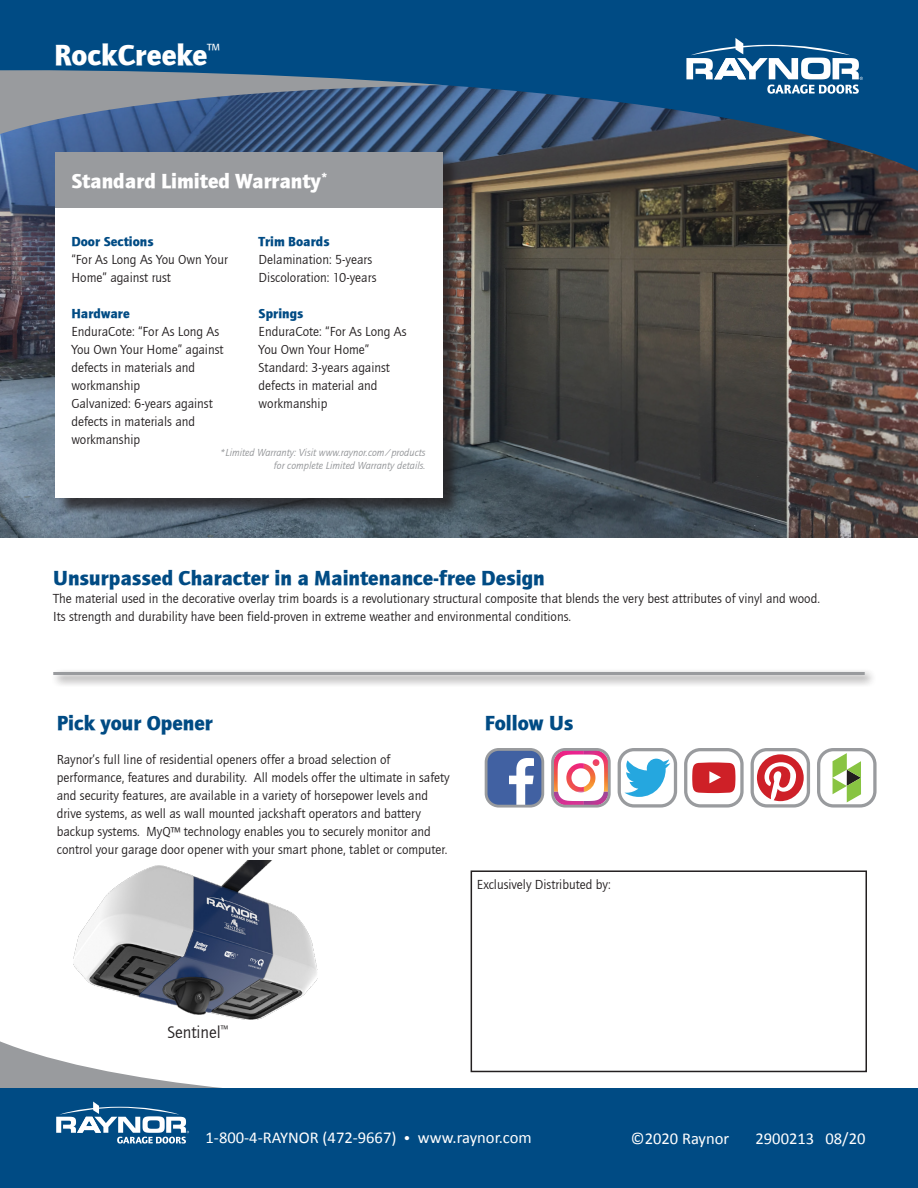
<style>
.page{position:relative;width:918px;height:1188px;background:#fff}
.page>*{position:absolute;margin:0;border:0;box-sizing:border-box;transform-origin:0 0}
.t1{font:30px "Quay Sans ITCTT Black";color:#fff}
.t2{font:21px "Quay Sans ITCTT Black";color:#004b84}
.t3{font:21px "Quay Sans ITCTT Black";color:#fff}
.t4{font:17.4px "Quay Sans ITCTT Book";color:#231f20}
.t5{font:16.5px "Calibri";color:#fff}
.t6{font:13.5px/18px "Quay Sans ITCTT Book";color:#231f20}
.t7{font:13.5px "Quay Sans ITCTT Black";color:#004b84}
.t8{font:italic 10.5px "Quay Sans ITCTT Book";color:#939598}
.s1{font-family:"Georgia"}
</style>
<div class="page">
<img style="left:0;top:180px;width:918px;height:358px">
<svg style="left:0;top:1034px;width:918px;height:55px"></svg>
<div style="left:0;top:1089px;width:918px;height:99px;background:#004b84"></div>
<svg style="left:0;top:0;width:918px;height:180px;background:#26557e"></svg>
<svg style="left:686px;top:38px;width:177px;height:56px"></svg>
<svg style="left:56px;top:1102px;width:133px;height:42px"></svg>
<div style="left:471px;top:870px;width:396px;height:202px;border:2px solid #231f20"></div>
<div style="left:50px;top:669px;width:827px;height:19px;background:#231f20;opacity:.75"></div>
<hr style="left:53px;top:672px;width:812px;height:3px;background:#999b9e">
<img style="left:74px;top:860px;width:244px;height:159px">
<img style="left:555px;top:752px;width:52px;height:52px">
<div style="left:551px;top:748px;width:60px;height:60px;border:3px solid #999b9e;border-radius:13px"></div>
<svg style="left:486px;top:752px;width:54px;height:52px"></svg>
<div style="left:485px;top:748px;width:59px;height:60px;border:3px solid #999b9e;border-radius:13px"></div>
<svg style="left:624px;top:759px;width:46px;height:38px"></svg>
<div style="left:618px;top:748px;width:59px;height:60px;border:3px solid #999b9e;border-radius:15px"></div>
<svg style="left:692px;top:762px;width:43px;height:31px"></svg>
<div style="left:684px;top:748px;width:60px;height:60px;border:3px solid #999b9e;border-radius:15px"></div>
<svg style="left:752px;top:750px;width:56px;height:56px"></svg>
<svg style="left:757px;top:754px;width:47px;height:47px"></svg>
<div style="left:751px;top:748px;width:59px;height:60px;border:3px solid #999b9e;border-radius:15px"></div>
<svg style="left:833px;top:753px;width:28px;height:49px"></svg>
<div style="left:817px;top:748px;width:60px;height:60px;border:3px solid #999b9e;border-radius:15px"></div>
<div style="left:57px;top:155px;width:404px;height:361px;background:#231f20;opacity:.75"></div>
<div style="left:55px;top:152px;width:387px;height:345px;background:#fff"></div>
<div style="left:55px;top:152px;width:387px;height:55px;background:#999b9e"></div>
<p class="t1" style="left:54px;top:37px;width:167px">RockCreeke<sup>™</sup></p>
<p class="t3" style="left:71px;top:168px;width:258px">Standard Limited Warranty<sup>*</sup></p>
<p class="t7" style="left:71px;top:233px;width:84px">Door Sections</p>
<p class="t6" style="left:71px;top:251px;width:158px">“For As Long As You Own Your<br>Home” against rust</p>
<p class="t7" style="left:71px;top:305px;width:60px">Hardware</p>
<p class="t6" style="left:71px;top:323px;width:154px">EnduraCote: “For As Long As<br>You Own Your Home” against defects in materials and workmanship</p>
<p class="t6" style="left:71px;top:395px;width:143px">Galvanized: 6-years against defects in materials and workmanship</p>
<p class="t7" style="left:259px;top:233px;width:72px">Trim Boards</p>
<p class="t6" style="left:259px;top:251px;width:115px">Delamination: 5-years</p>
<p class="t6" style="left:259px;top:269px;width:119px">Discoloration: 10-years</p>
<p class="t7" style="left:259px;top:305px;width:46px">Springs</p>
<p class="t6" style="left:259px;top:323px;width:149px">EnduraCote: “For As Long As<br>You Own Your Home”</p>
<p class="t6" style="left:259px;top:359px;width:133px">Standard: 3-years against defects in material and workmanship</p>
<p class="t8" style="left:220px;top:447px;width:207px">*Limited Warranty: Visit www.raynor.com/products</p>
<p class="t8" style="left:274px;top:460px;width:153px">for complete Limited Warranty details.</p>
<p class="t2" style="left:53px;top:565px;width:493px">Unsurpassed Character in a Maintenance-free Design</p>
<p class="t6" style="left:53px;top:590px;width:768px">The material used in the decorative overlay trim boards is a revolutionary structural composite that blends the very best attributes of vinyl and wood.<br>Its strength and durability have been field-proven in extreme weather and environmental conditions.</p>
<p class="t2" style="left:57px;top:710px;width:158px">Pick your Opener</p>
<p class="t6" style="left:57px;top:751px;width:394px">Raynor’s full line of residential openers offer a broad selection of performance, features and durability. All models offer the ultimate in safety and security features, are available in a variety of horsepower levels and drive systems, as well as wall mounted jackshaft operators and battery backup systems. MyQ™ technology enables you to securely monitor and control your garage door opener with your smart phone, tablet or computer.</p>
<p class="t2" style="left:485px;top:710px;width:90px">Follow Us</p>
<p class="t6" style="left:477px;top:876px;width:135px">Exclusively Distributed by:</p>
<p class="t4" style="left:167px;top:1023px;width:62px">Sentinel<sup>™</sup></p>
<p class="t5" style="left:206px;top:1127px;width:328px">1-800-4-RAYNOR (472-9667) <span class="s1">•</span> www.raynor.com</p>
<p class="t5" style="left:631px;top:1128px;width:100px">©2020 Raynor</p>
<p class="t5" style="left:756px;top:1128px;width:111px">2900213 08/20</p>
</div>
